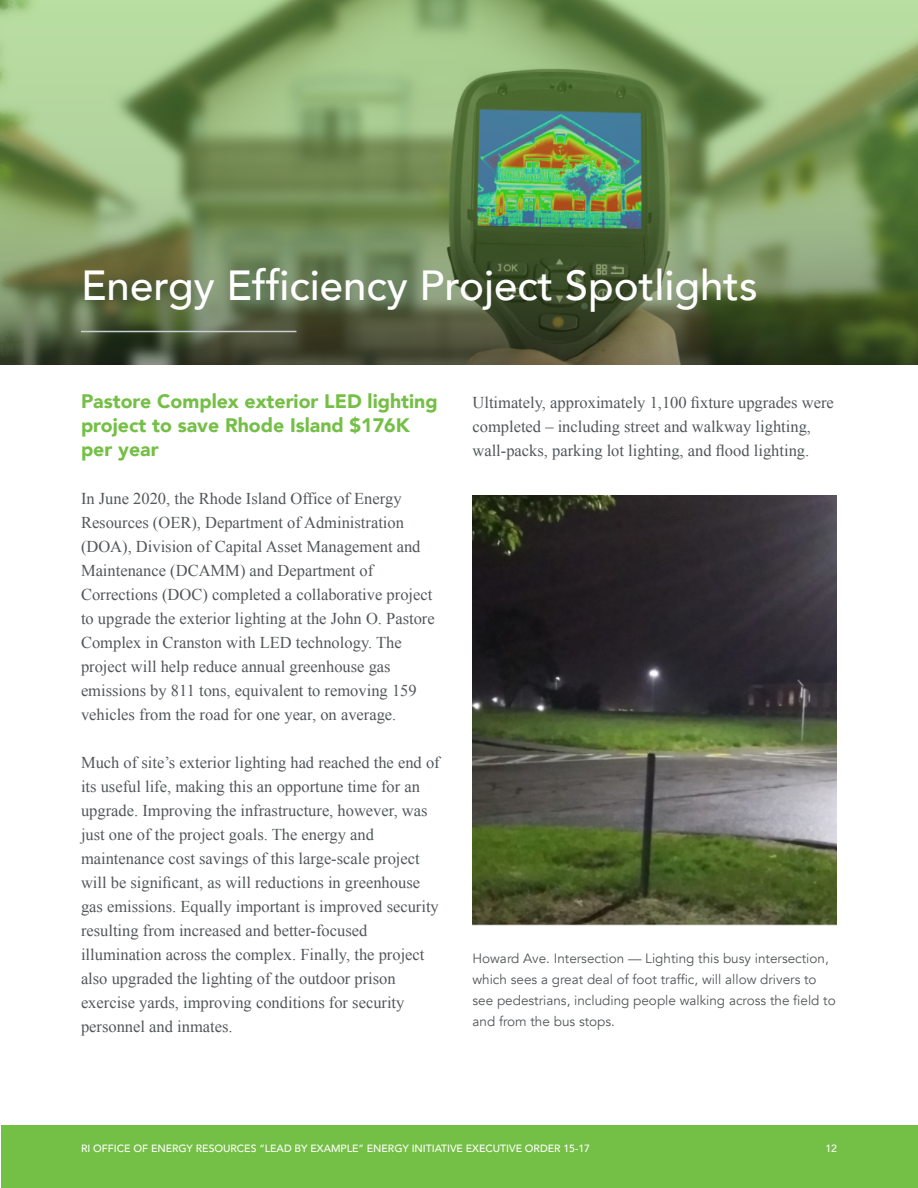
<style>
.page{position:relative;width:918px;height:1188px;background:#fff}
.page>*{position:absolute;margin:0;border:0;box-sizing:border-box;transform-origin:0 0}
.t1{font:500 42px "Avenir";color:#fff}
.t2{font:900 19.5px/24px "Avenir";color:#74bf45}
.t3{font:16.5px/24px "Times New Roman";color:#535759}
.t4{font:13.5px/21px "Avenir";color:#535759}
.t5{font:500 10.5px "Avenir";letter-spacing:-.005em;color:#fff}
</style>
<div class="page">
<div style="left:1px;top:1125px;width:917px;height:63px;background:#74bf45"></div>
<img style="left:0;top:0;width:918px;height:364px">
<hr style="left:81px;top:331px;width:215px;height:1px;background:#cbced4">
<img style="left:472px;top:496px;width:365px;height:430px">
<h1 class="t1" style="left:81px;top:258px;width:678px">Energy Efficiency Project Spotlights</h1>
<p class="t2" style="left:81px;top:390px;width:358px">Pastore Complex exterior LED lighting project to save Rhode Island $176K per year</p>
<p class="t3" style="left:81px;top:488px;width:355px">In June 2020, the Rhode Island Office of Energy Resources (OER), Department of Administration (DOA), Division of Capital Asset Management and Maintenance (DCAMM) and Department of Corrections (DOC) completed a collaborative project to upgrade the exterior lighting at the John O. Pastore Complex in Cranston with LED technology. The project will help reduce annual greenhouse gas emissions by 811 tons, equivalent to removing 159 vehicles from the road for one year, on average.</p>
<p class="t3" style="left:81px;top:752px;width:360px">Much of site’s exterior lighting had reached the end of its useful life, making this an opportune time for an upgrade. Improving the infrastructure, however, was just one of the project goals. The energy and maintenance cost savings of this large-scale project will be significant, as will reductions in greenhouse gas emissions. Equally important is improved security resulting from increased and better-focused illumination across the complex. Finally, the project also upgraded the lighting of the outdoor prison exercise yards, improving conditions for security personnel and inmates.</p>
<p class="t3" style="left:472px;top:392px;width:363px">Ultimately, approximately 1,100 fixture upgrades were completed – including street and walkway lighting, wall-packs, parking lot lighting, and flood lighting.</p>
<p class="t4" style="left:472px;top:948px;width:365px">Howard Ave. Intersection — Lighting this busy intersection, which sees a great deal of foot traffic, will allow drivers to see pedestrians, including people walking across the field to and from the bus stops.</p>
<p class="t5" style="left:81px;top:1142px;width:511px">RI OFFICE OF ENERGY RESOURCES “LEAD BY EXAMPLE” ENERGY INITIATIVE EXECUTIVE ORDER 15-17</p>
<p class="t5" style="left:825px;top:1142px;width:13px">12</p>
</div>
